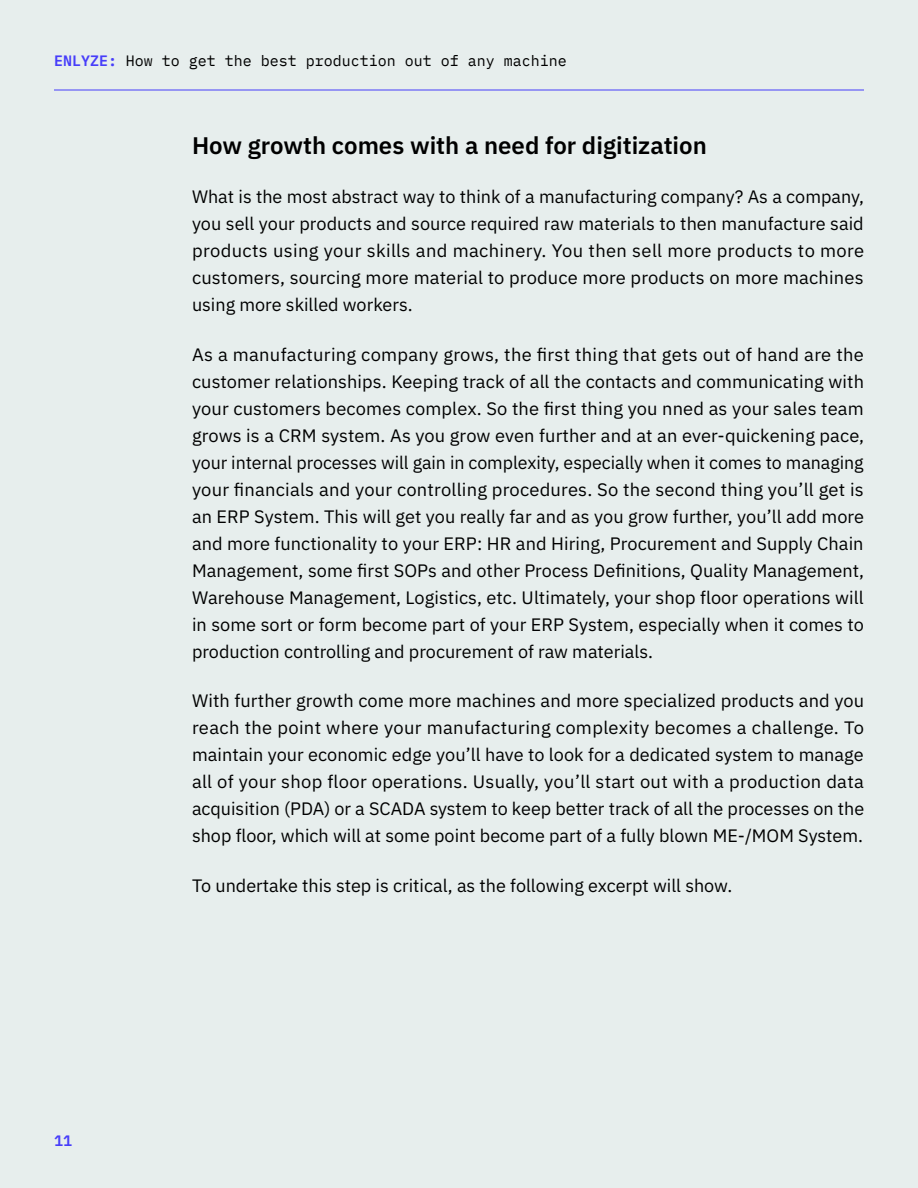
<style>
.page{position:relative;width:918px;height:1188px;background:#e7eeed}
.page>*{position:absolute;margin:0;border:0;box-sizing:border-box;transform-origin:0 0}
.Paragraph_Style_1{font:600 24px "IBM Plex Sans";color:#000}
.Paragraph_Style_2{font:18px/27px "IBM Plex Sans";color:#000;text-align:justify}
.Paragraph_Style_1-2{font:18px "IBM Plex Sans";color:#000}
.t1{font:15px "IBM Plex Mono";color:#000}
.t2{font:600 15px "IBM Plex Mono";color:#473dfa}
.s1{font-weight:600;color:#473dfa}
</style>
<div class="page">
<hr style="left:54px;top:90px;width:810px;height:1px;background:#473dfa">
<p class="t1" style="left:54px;top:49px;width:514px"><span class="s1">ENLYZE:</span> How to get the best production out of any machine</p>
<p class="t2" style="left:54px;top:1129px;width:19px">11</p>
<p class="Paragraph_Style_1" style="left:192px;top:126px;width:516px">How growth comes with a need for digitization</p>
<p class="Paragraph_Style_2" style="left:192px;top:182px;width:674px">What is the most abstract way to think of a manufacturing company? As a company, you sell your products and source required raw materials to then manufacture said products using your skills and machinery. You then sell more products to more customers, sourcing more material to produce more products on more machines using more skilled workers.</p>
<p class="Paragraph_Style_2" style="left:192px;top:339px;width:674px">As a manufacturing company grows, the first thing that gets out of hand are the customer relationships. Keeping track of all the contacts and communicating with your customers becomes complex. So the first thing you nned as your sales team grows is a CRM system. As you grow even further and at an ever-quickening pace, your internal processes will gain in complexity, especially when it comes to managing your financials and your controlling procedures. So the second thing you’ll get is an ERP System. This will get you really far and as you grow further, you’ll add more and more functionality to your ERP: HR and Hiring, Procurement and Supply Chain Management, some first SOPs and other Process Definitions, Quality Management, Warehouse Management, Logistics, etc. Ultimately, your shop floor operations will in some sort or form become part of your ERP System, especially when it comes to production controlling and procurement of raw materials.</p>
<p class="Paragraph_Style_2" style="left:192px;top:686px;width:674px">With further growth come more machines and more specialized products and you reach the point where your manufacturing complexity becomes a challenge. To maintain your economic edge you’ll have to look for a dedicated system to manage all of your shop floor operations. Usually, you’ll start out with a production data acquisition (PDA) or a SCADA system to keep better track of all the processes on the shop floor, which will at some point become part of a fully blown ME-/MOM System.</p>
<p class="Paragraph_Style_1-2" style="left:192px;top:872px;width:542px">To undertake this step is critical, as the following excerpt will show.</p>
</div>
